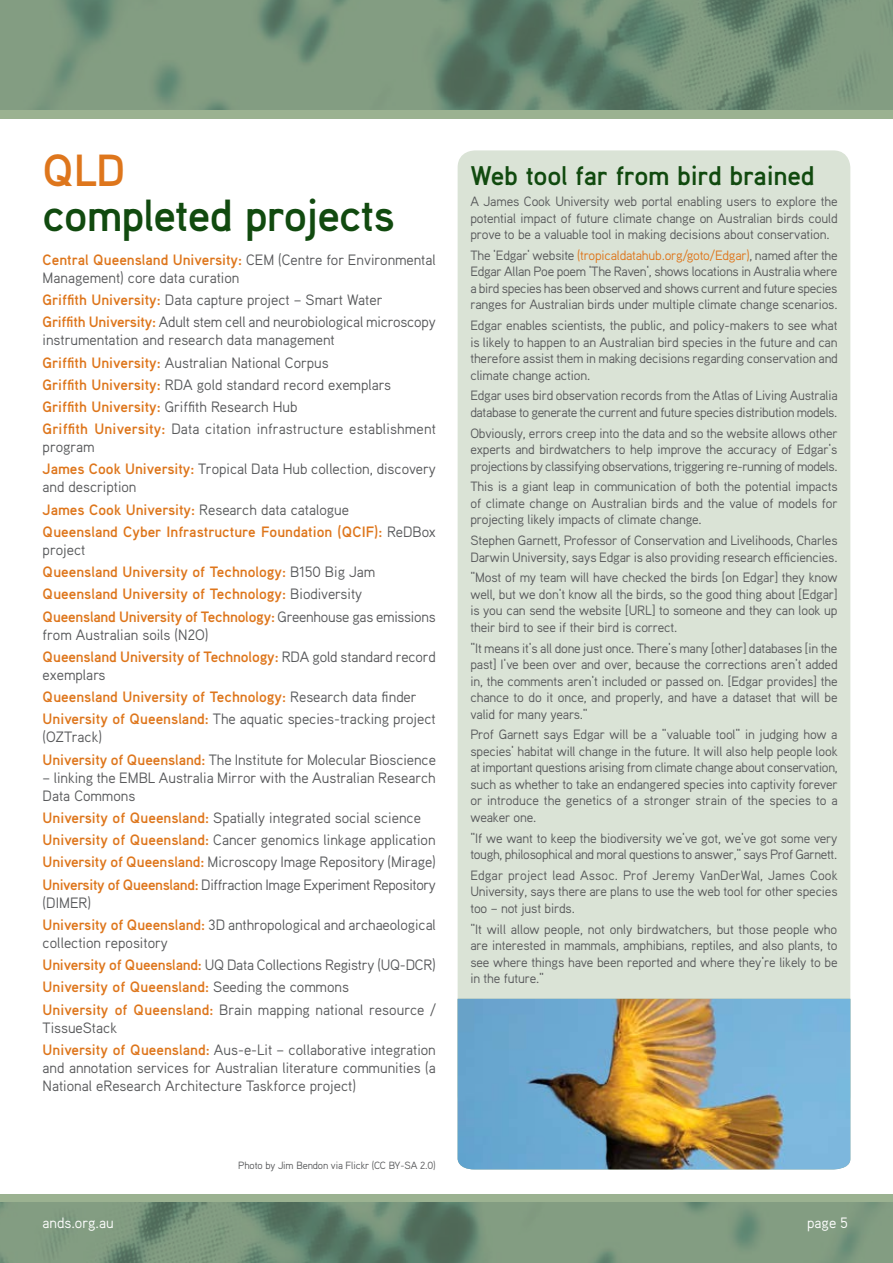
<style>
.page{position:relative;width:893px;height:1263px;background:#fff}
.page>*{position:absolute;margin:0;border:0;box-sizing:border-box;transform-origin:0 0}
.t1{font:700 45px "Aaux";letter-spacing:-.02em;color:#114a0f}
.t2{font:700 45px "Aaux";color:#de761c}
.t3{font:700 27px "Aaux";letter-spacing:-.01em;color:#114a0f}
.t4{font:15px/22.2px "Aaux";color:#58595b}
.t5{font:700 15px/22.2px "Aaux";color:#de761c}
.t6{font:15px "Aaux";color:#fff}
.t7{font:13.5px/16.5px "Aaux";letter-spacing:-.01em;color:#58595b;text-align:justify}
.t8{font:10.5px "Aaux";letter-spacing:-.01em;color:#58595b}
.s1{font-weight:700;color:#de761c}
.s2{font-weight:400;color:#58595b}
.s3{color:#de761c}
</style>
<div class="page">
<div style="left:0;top:1194px;width:893px;height:69px;background:#9bb291"></div>
<svg style="left:0;top:1203px;width:893px;height:60px;background:#769279"></svg>
<div style="left:0;top:0;width:893px;height:118px;background:#9bb291"></div>
<svg style="left:0;top:0;width:893px;height:110px;background:#759179"></svg>
<div style="left:458px;top:150px;width:392px;height:962px;background:#dae3d6;border-radius:17px"></div>
<img style="left:458px;top:999px;width:392px;height:170px">
<h1 class="t2" style="left:43px;top:141px;width:84px">QLD</h1>
<h1 class="t1" style="left:43px;top:186px;width:354px">completed projects</h1>
<p class="t4" style="left:43px;top:250px;width:395px;line-height:18px"><span class="s1">Central Queensland University:</span> CEM (Centre for Environmental<br>Management) core data curation</p>
<p class="t4" style="left:43px;top:288px;width:395px"><span class="s1">Griffith University:</span> Data capture project – Smart Water<br><span class="s1">Griffith University:</span> Adult stem cell and neurobiological microscopy</p>
<p class="t4" style="left:43px;top:328px;width:395px">instrumentation and research data management<br><span class="s1">Griffith University:</span> Australian National Corpus<br><span class="s1">Griffith University:</span> RDA gold standard record exemplars <span class="s1">Griffith University:</span> Griffith Research Hub<br><span class="s1">Griffith University:</span> Data citation infrastructure establishment</p>
<p class="t4" style="left:43px;top:435px;width:395px">program<br><span class="s1">James Cook University:</span> Tropical Data Hub collection, discovery</p>
<p class="t5" style="left:43px;top:476px;width:395px"><span class="s2">and description<br></span>James Cook University: <span class="s2">Research data catalogue<br></span>Queensland Cyber Infrastructure Foundation (QCIF): <span class="s2">ReDBox</span></p>
<p class="t5" style="left:43px;top:538px;width:395px"><span class="s2">project<br></span>Queensland University of Technology: <span class="s2">B150 Big Jam </span>Queensland University of Technology: <span class="s2">Biodiversity </span>Queensland University of Technology: <span class="s2">Greenhouse gas emissions</span></p>
<p class="t4" style="left:43px;top:623px;width:395px">from Australian soils (N2O)<br><span class="s1">Queensland University of Technology:</span> RDA gold standard record</p>
<p class="t4" style="left:43px;top:663px;width:395px">exemplars<br><span class="s1">Queensland University of Technology:</span> Research data finder<br><span class="s1">University of Queensland:</span> The aquatic species-tracking project</p>
<p class="t4" style="left:43px;top:726px;width:395px">(OZTrack)<br><span class="s1">University of Queensland:</span> The Institute for Molecular Bioscience</p>
<p class="t4" style="left:43px;top:768px;width:395px;line-height:18px">– linking the EMBL Australia Mirror with the Australian Research<br>Data Commons</p>
<p class="t4" style="left:43px;top:806px;width:395px"><span class="s1">University of Queensland:</span> Spatially integrated social science <span class="s1">University of Queensland:</span> Cancer genomics linkage application <span class="s1">University of Queensland:</span> Microscopy Image Repository (Mirage)<br><span class="s1">University of Queensland:</span> Diffraction Image Experiment Repository</p>
<p class="t4" style="left:43px;top:891px;width:395px">(DIMER)<br><span class="s1">University of Queensland:</span> 3D anthropological and archaeological</p>
<p class="t4" style="left:43px;top:931px;width:395px">collection repository<br><span class="s1">University of Queensland:</span> UQ Data Collections Registry (UQ-DCR)<br><span class="s1">University of Queensland:</span> Seeding the commons<br><span class="s1">University of Queensland:</span> Brain mapping national resource /</p>
<p class="t4" style="left:43px;top:1016px;width:395px">TissueStack<br><span class="s1">University of Queensland:</span> Aus-e-Lit – collaborative integration</p>
<p class="t4" style="left:43px;top:1058px;width:395px;line-height:18px">and annotation services for Australian literature communities (a<br>National eResearch Architecture Taskforce project)</p>
<p class="t8" style="left:238px;top:1159px;width:199px">Photo by Jim Bendon via Flickr (CC BY-SA 2.0)</p>
<h2 class="t3" style="left:470px;top:159px;width:346px">Web tool far from bird brained</h2>
<p class="t7" style="left:470px;top:193px;width:369px">A James Cook University web portal enabling users to explore the potential impact of future climate change on Australian birds could prove to be a valuable tool in making decisions about conservation.</p>
<p class="t7" style="left:470px;top:246px;width:369px">The ‘Edgar’ website <span class="s3">(tropicaldatahub.org/goto/Edgar)</span>, named after the Edgar Allan Poe poem ‘The Raven’, shows locations in Australia where a bird species has been observed and shows current and future species ranges for Australian birds under multiple climate change scenarios.</p>
<p class="t7" style="left:470px;top:317px;width:369px">Edgar enables scientists, the public, and policy-makers to see what is likely to happen to an Australian bird species in the future and can therefore assist them in making decisions regarding conservation and climate change action.</p>
<p class="t7" style="left:470px;top:387px;width:369px">Edgar uses bird observation records from the Atlas of Living Australia database to generate the current and future species distribution models.</p>
<p class="t7" style="left:470px;top:424px;width:369px">Obviously, errors creep into the data and so the website allows other experts and birdwatchers to help improve the accuracy of Edgar’s projections by classifying observations, triggering re-running of models.</p>
<p class="t7" style="left:470px;top:478px;width:369px">This is a giant leap in communication of both the potential impacts of climate change on Australian birds and the value of models for projecting likely impacts of climate change.</p>
<p class="t7" style="left:470px;top:532px;width:369px">Stephen Garnett, Professor of Conservation and Livelihoods, Charles<br>Darwin University, says Edgar is also providing research efficiencies.</p>
<p class="t7" style="left:470px;top:569px;width:369px">“Most of my team will have checked the birds [on Edgar] they know well, but we don’t know all the birds, so the good thing about [Edgar] is you can send the website [URL] to someone and they can look up their bird to see if their bird is correct.</p>
<p class="t7" style="left:470px;top:639px;width:369px">“It means it’s all done just once. There’s many [other] databases [in the past] I’ve been over and over, because the corrections aren’t added in, the comments aren’t included or passed on. [Edgar provides] the chance to do it once, and properly, and have a dataset that will be valid for many years.”</p>
<p class="t7" style="left:470px;top:726px;width:369px">Prof Garnett says Edgar will be a “valuable tool” in judging how a species’ habitat will change in the future. It will also help people look at important questions arising from climate change about conservation, such as whether to take an endangered species into captivity forever or introduce the genetics of a stronger strain of the species to a weaker one.</p>
<p class="t7" style="left:470px;top:829px;width:369px">“If we want to keep the biodiversity we’ve got, we’ve got some very tough, philosophical and moral questions to answer,” says Prof Garnett.</p>
<p class="t7" style="left:470px;top:866px;width:369px">Edgar project lead Assoc. Prof Jeremy VanDerWal, James Cook University, says there are plans to use the web tool for other species too – not just birds.</p>
<p class="t7" style="left:470px;top:920px;width:369px">“It will allow people, not only birdwatchers, but those people who are interested in mammals, amphibians, reptiles, and also plants, to see where things have been reported and where they’re likely to be in the future.”</p>
<p class="t6" style="left:43px;top:1213px;width:73px">ands.org.au</p>
<p class="t6" style="left:807px;top:1213px;width:42px">page 5</p>
</div>
